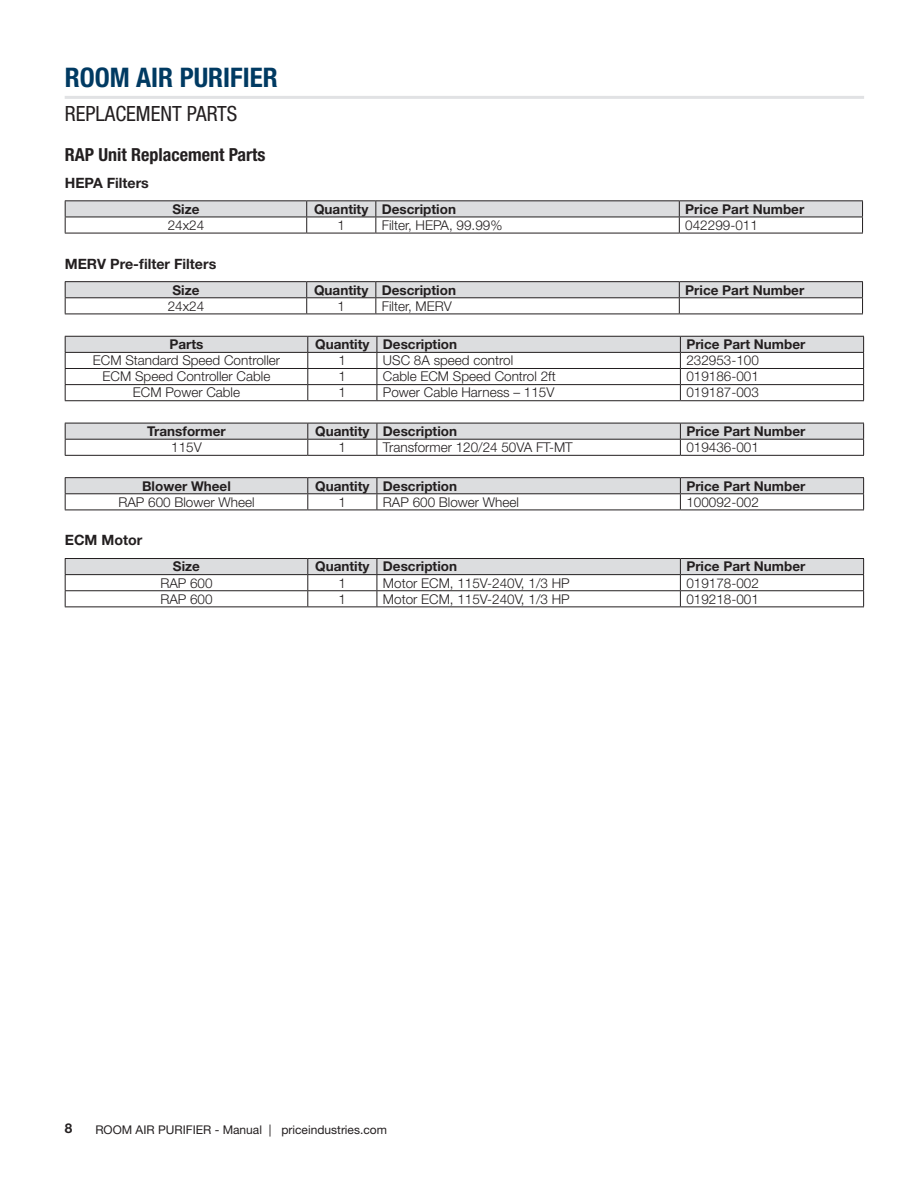
<style>
.page{position:relative;width:918px;height:1188px;background:#fff}
.page>*{position:absolute;margin:0;border:0;box-sizing:border-box;transform-origin:0 0}
.t1{font:700 condensed 27px "Helvetica Neue LT Std";color:#003a62}
.Section_Name{font:condensed 21px "Helvetica Neue LT Std";color:#231f20}
.Heading_1{font:700 condensed 18px "Helvetica Neue LT Std";color:#231f20}
.Heading_2{font:700 14.25px "Helvetica Neue LT Std";color:#231f20}
.Tables_-_Body{font:300 13.5px "Helvetica Neue LT Std";color:#231f20}
.Tables_-_Header{font:700 13.5px "Helvetica Neue LT Std";color:#231f20}
.t2{font:12px "Helvetica Neue LT Std";color:#231f20}
</style>
<div class="page">
<hr style="left:65px;top:96px;width:799px;height:3px;background:#e1e2e4">
<hr style="left:65px;top:200px;width:242px;height:1px;background:#231f20">
<hr style="left:307px;top:200px;width:69px;height:1px;background:#231f20">
<hr style="left:376px;top:200px;width:303px;height:1px;background:#231f20">
<hr style="left:679px;top:200px;width:184px;height:1px;background:#231f20">
<svg style="left:65px;top:201px;width:798px;height:32px"></svg>
<hr style="left:65px;top:233px;width:242px;height:1px;background:#231f20">
<hr style="left:307px;top:233px;width:69px;height:1px;background:#231f20">
<hr style="left:376px;top:233px;width:303px;height:1px;background:#231f20">
<hr style="left:679px;top:233px;width:184px;height:1px;background:#231f20">
<hr style="left:65px;top:281px;width:242px;height:1px;background:#231f20">
<hr style="left:307px;top:281px;width:69px;height:1px;background:#231f20">
<hr style="left:376px;top:281px;width:303px;height:1px;background:#231f20">
<hr style="left:679px;top:281px;width:184px;height:1px;background:#231f20">
<svg style="left:65px;top:282px;width:798px;height:32px"></svg>
<hr style="left:65px;top:314px;width:242px;height:1px;background:#231f20">
<hr style="left:307px;top:314px;width:69px;height:1px;background:#231f20">
<hr style="left:376px;top:314px;width:303px;height:1px;background:#231f20">
<hr style="left:679px;top:314px;width:184px;height:1px;background:#231f20">
<svg style="left:65px;top:336px;width:799px;height:64px"></svg>
<hr style="left:65px;top:400px;width:243px;height:1px;background:#231f20">
<hr style="left:308px;top:400px;width:69px;height:1px;background:#231f20">
<hr style="left:377px;top:400px;width:303px;height:1px;background:#231f20">
<hr style="left:680px;top:400px;width:184px;height:1px;background:#231f20">
<svg style="left:65px;top:423px;width:799px;height:32px"></svg>
<hr style="left:65px;top:455px;width:243px;height:1px;background:#231f20">
<hr style="left:308px;top:455px;width:69px;height:1px;background:#231f20">
<hr style="left:377px;top:455px;width:303px;height:1px;background:#231f20">
<hr style="left:680px;top:455px;width:184px;height:1px;background:#231f20">
<hr style="left:65px;top:477px;width:243px;height:1px;background:#231f20">
<hr style="left:308px;top:477px;width:69px;height:1px;background:#231f20">
<hr style="left:377px;top:477px;width:303px;height:1px;background:#231f20">
<hr style="left:680px;top:477px;width:184px;height:1px;background:#231f20">
<svg style="left:65px;top:478px;width:799px;height:32px"></svg>
<hr style="left:65px;top:510px;width:243px;height:1px;background:#231f20">
<hr style="left:308px;top:510px;width:69px;height:1px;background:#231f20">
<hr style="left:377px;top:510px;width:303px;height:1px;background:#231f20">
<hr style="left:680px;top:510px;width:184px;height:1px;background:#231f20">
<hr style="left:65px;top:558px;width:243px;height:1px;background:#231f20">
<hr style="left:308px;top:558px;width:69px;height:1px;background:#231f20">
<hr style="left:377px;top:558px;width:303px;height:1px;background:#231f20">
<hr style="left:680px;top:558px;width:184px;height:1px;background:#231f20">
<svg style="left:65px;top:559px;width:799px;height:47px"></svg>
<hr style="left:65px;top:606px;width:243px;height:1px;background:#231f20">
<hr style="left:308px;top:606px;width:69px;height:1px;background:#231f20">
<hr style="left:377px;top:606px;width:303px;height:1px;background:#231f20">
<hr style="left:680px;top:606px;width:184px;height:1px;background:#231f20">
<h1 class="t1" style="left:65px;top:61px;width:208px">Room Air Purifier</h1>
<p class="Section_Name" style="left:65px;top:102px;width:174px">REPLACEMENT PARTS</p>
<p class="Heading_1" style="left:65px;top:144px;width:202px">RAP Unit Replacement Parts</p>
<p class="Heading_2" style="left:65px;top:174px;width:86px">HEPA Filters</p>
<p class="Tables_-_Header" style="left:172px;top:201px;width:28px">Size</p>
<p class="Tables_-_Header" style="left:314px;top:201px;width:56px">Quantity</p>
<p class="Tables_-_Header" style="left:382px;top:201px;width:76px">Description</p>
<p class="Tables_-_Header" style="left:685px;top:201px;width:120px">Price Part Number</p>
<p class="Tables_-_Body" style="left:168px;top:217px;width:38px">24x24</p>
<p class="Tables_-_Body" style="left:338px;top:217px;width:9px">1</p>
<p class="Tables_-_Body" style="left:382px;top:217px;width:122px">Filter, HEPA, 99.99%</p>
<p class="Tables_-_Body" style="left:685px;top:217px;width:74px">042299-011</p>
<p class="Heading_2" style="left:65px;top:255px;width:153px">MERV Pre-filter Filters</p>
<p class="Tables_-_Header" style="left:172px;top:281px;width:28px">Size</p>
<p class="Tables_-_Header" style="left:314px;top:281px;width:56px">Quantity</p>
<p class="Tables_-_Header" style="left:382px;top:281px;width:76px">Description</p>
<p class="Tables_-_Header" style="left:685px;top:281px;width:120px">Price Part Number</p>
<p class="Tables_-_Body" style="left:168px;top:298px;width:38px">24x24</p>
<p class="Tables_-_Body" style="left:338px;top:298px;width:9px">1</p>
<p class="Tables_-_Body" style="left:382px;top:298px;width:72px">Filter, MERV</p>
<p class="Tables_-_Header" style="left:169px;top:336px;width:36px">Parts</p>
<p class="Tables_-_Header" style="left:315px;top:336px;width:56px">Quantity</p>
<p class="Tables_-_Header" style="left:383px;top:336px;width:76px">Description</p>
<p class="Tables_-_Header" style="left:686px;top:336px;width:120px">Price Part Number</p>
<p class="Tables_-_Body" style="left:93px;top:352px;width:189px">ECM Standard Speed Controller</p>
<p class="Tables_-_Body" style="left:339px;top:352px;width:9px">1</p>
<p class="Tables_-_Body" style="left:383px;top:352px;width:132px">USC 8A speed control</p>
<p class="Tables_-_Body" style="left:686px;top:352px;width:74px">232953-100</p>
<p class="Tables_-_Body" style="left:103px;top:368px;width:169px">ECM Speed Controller Cable</p>
<p class="Tables_-_Body" style="left:339px;top:368px;width:9px">1</p>
<p class="Tables_-_Body" style="left:383px;top:368px;width:174px">Cable ECM Speed Control 2ft</p>
<p class="Tables_-_Body" style="left:686px;top:368px;width:74px">019186-001</p>
<p class="Tables_-_Body" style="left:133px;top:384px;width:109px">ECM Power Cable</p>
<p class="Tables_-_Body" style="left:339px;top:384px;width:9px">1</p>
<p class="Tables_-_Body" style="left:383px;top:384px;width:173px">Power Cable Harness – 115V</p>
<p class="Tables_-_Body" style="left:686px;top:384px;width:74px">019187-003</p>
<p class="Tables_-_Header" style="left:147px;top:423px;width:80px">Transformer</p>
<p class="Tables_-_Header" style="left:315px;top:423px;width:56px">Quantity</p>
<p class="Tables_-_Header" style="left:383px;top:423px;width:76px">Description</p>
<p class="Tables_-_Header" style="left:686px;top:423px;width:120px">Price Part Number</p>
<p class="Tables_-_Body" style="left:171px;top:439px;width:32px">115V</p>
<p class="Tables_-_Body" style="left:339px;top:439px;width:9px">1</p>
<p class="Tables_-_Body" style="left:383px;top:439px;width:191px">Transformer 120/24 50VA FT-MT</p>
<p class="Tables_-_Body" style="left:686px;top:439px;width:74px">019436-001</p>
<p class="Tables_-_Header" style="left:142px;top:477px;width:90px">Blower Wheel</p>
<p class="Tables_-_Header" style="left:315px;top:477px;width:56px">Quantity</p>
<p class="Tables_-_Header" style="left:383px;top:477px;width:76px">Description</p>
<p class="Tables_-_Header" style="left:686px;top:477px;width:120px">Price Part Number</p>
<p class="Tables_-_Body" style="left:118px;top:494px;width:138px">RAP 600 Blower Wheel</p>
<p class="Tables_-_Body" style="left:339px;top:494px;width:9px">1</p>
<p class="Tables_-_Body" style="left:383px;top:494px;width:138px">RAP 600 Blower Wheel</p>
<p class="Tables_-_Body" style="left:686px;top:494px;width:74px">100092-002</p>
<p class="Heading_2" style="left:65px;top:531px;width:79px">ECM Motor</p>
<p class="Tables_-_Header" style="left:173px;top:558px;width:28px">Size</p>
<p class="Tables_-_Header" style="left:315px;top:558px;width:56px">Quantity</p>
<p class="Tables_-_Header" style="left:383px;top:558px;width:76px">Description</p>
<p class="Tables_-_Header" style="left:686px;top:558px;width:120px">Price Part Number</p>
<p class="Tables_-_Body" style="left:160px;top:574px;width:54px">RAP 600</p>
<p class="Tables_-_Body" style="left:339px;top:574px;width:9px">1</p>
<p class="Tables_-_Body" style="left:383px;top:574px;width:188px">Motor ECM, 115V-240V, 1/3 HP</p>
<p class="Tables_-_Body" style="left:686px;top:574px;width:74px">019178-002</p>
<p class="Tables_-_Body" style="left:160px;top:591px;width:54px">RAP 600</p>
<p class="Tables_-_Body" style="left:339px;top:591px;width:9px">1</p>
<p class="Tables_-_Body" style="left:383px;top:591px;width:188px">Motor ECM, 115V-240V, 1/3 HP</p>
<p class="Tables_-_Body" style="left:686px;top:591px;width:74px">019218-001</p>
<p class="Tables_-_Header" style="left:65px;top:1120px;width:9px">8</p>
<p class="t2" style="left:95px;top:1123px;width:293px">Room Air Puri fi er - Manual | priceindustries.com</p>
</div>
